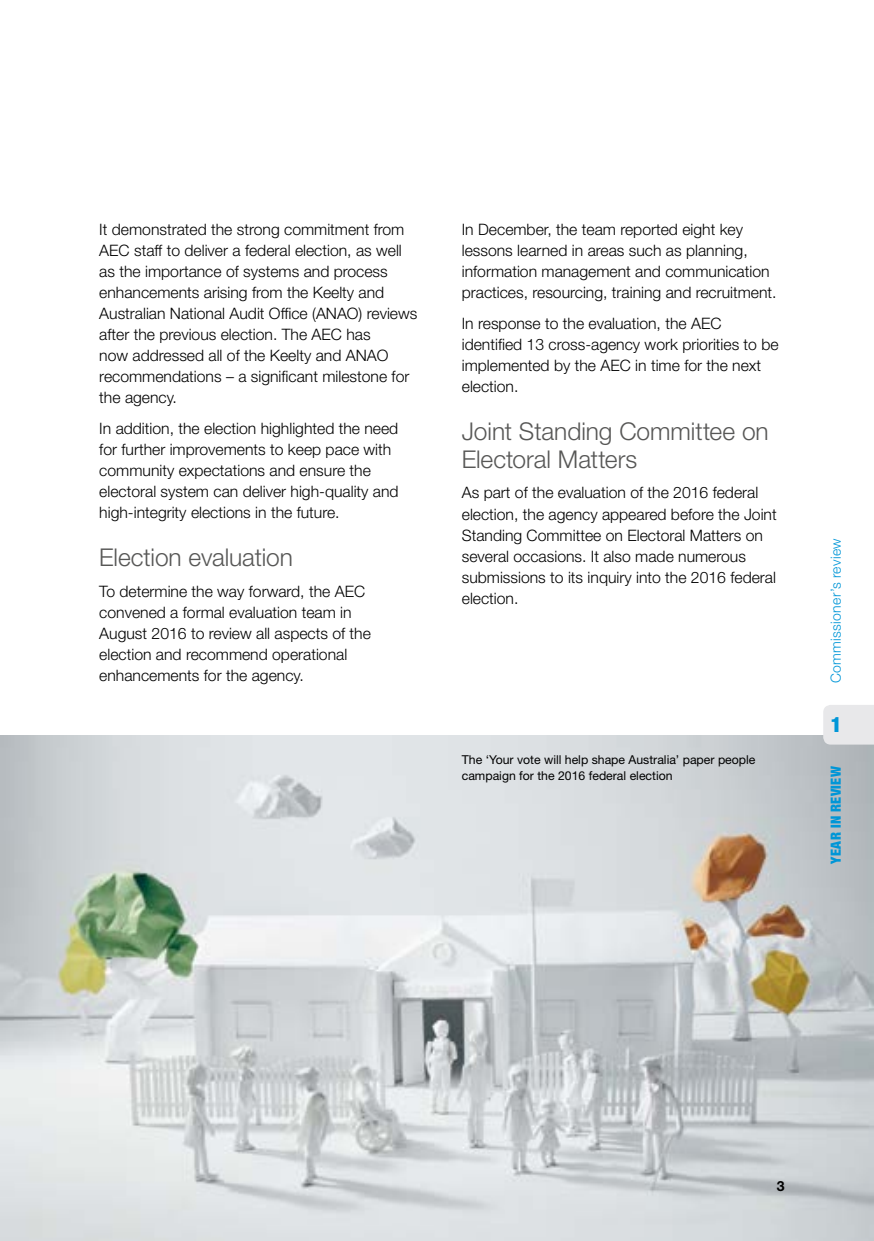
<style>
.page{position:relative;width:874px;height:1241px;background:#fff}
.page>*{position:absolute;margin:0;border:0;box-sizing:border-box;transform-origin:0 0}
.t1{font:300 24.5px/28px "Helvetica Neue LT Std";color:#575756}
.t2{font:900 condensed 21px "Helvetica Neue LT Std";color:#0096d7}
.t3{font:300 15.75px/21px "Helvetica Neue LT Std";color:#000}
.t4{font:300 14px "Helvetica Neue LT Std";letter-spacing:.025em;color:#0096d7}
.t5{font:900 condensed 14px "Helvetica Neue LT Std";color:#0096d7}
.t6{font:700 14px "Helvetica Neue LT Std";color:#000}
.t7{font:12.25px/15.8px "Helvetica Neue LT Std";color:#000}
</style>
<div class="page">
<img style="left:0;top:735px;width:873px;height:505px">
<div style="left:822px;top:705px;width:51px;height:39px;background:#e8e8ea"></div>
<p class="t3" style="left:99px;top:218px;width:319px">It demonstrated the strong commitment from AEC staff to deliver a federal election, as well as the importance of systems and process enhancements arising from the Keelty and Australian National Audit Office (ANAO) reviews after the previous election. The AEC has<br>now addressed all of the Keelty and ANAO recommendations – a significant milestone for the agency.</p>
<p class="t3" style="left:99px;top:417px;width:301px">In addition, the election highlighted the need for further improvements to keep pace with community expectations and ensure the electoral system can deliver high‑quality and high‑integrity elections in the future.</p>
<h1 class="t1" style="left:99px;top:542px;width:195px">Election evaluation</h1>
<p class="t3" style="left:99px;top:580px;width:273px">To determine the way forward, the AEC convened a formal evaluation team in August 2016 to review all aspects of the election and recommend operational enhancements for the agency.</p>
<p class="t3" style="left:461px;top:218px;width:316px">In December, the team reported eight key lessons learned in areas such as planning, information management and communication practices, resourcing, training and recruitment.</p>
<p class="t3" style="left:461px;top:312px;width:318px">In response to the evaluation, the AEC identified 13 cross‑agency work priorities to be implemented by the AEC in time for the next election.</p>
<h1 class="t1" style="left:461px;top:416px;width:308px">Joint Standing Committee on<br>Electoral Matters</h1>
<p class="t3" style="left:461px;top:482px;width:316px">As part of the evaluation of the 2016 federal election, the agency appeared before the Joint Standing Committee on Electoral Matters on several occasions. It also made numerous submissions to its inquiry into the 2016 federal election.</p>
<p class="t7" style="left:461px;top:751px;width:295px">The ‘Your vote will help shape Australia’ paper people campaign for the 2016 federal election</p>
<p class="t4" style="left:826px;top:683px;width:146px;rotate:-90deg">Commissioner’s review</p>
<h2 class="t2" style="left:830px;top:711px;width:12px">1</h2>
<p class="t5" style="left:826px;top:863px;width:99px;rotate:-90deg">Year in review</p>
<p class="t6" style="left:776px;top:1177px;width:9px">3</p>
</div>
